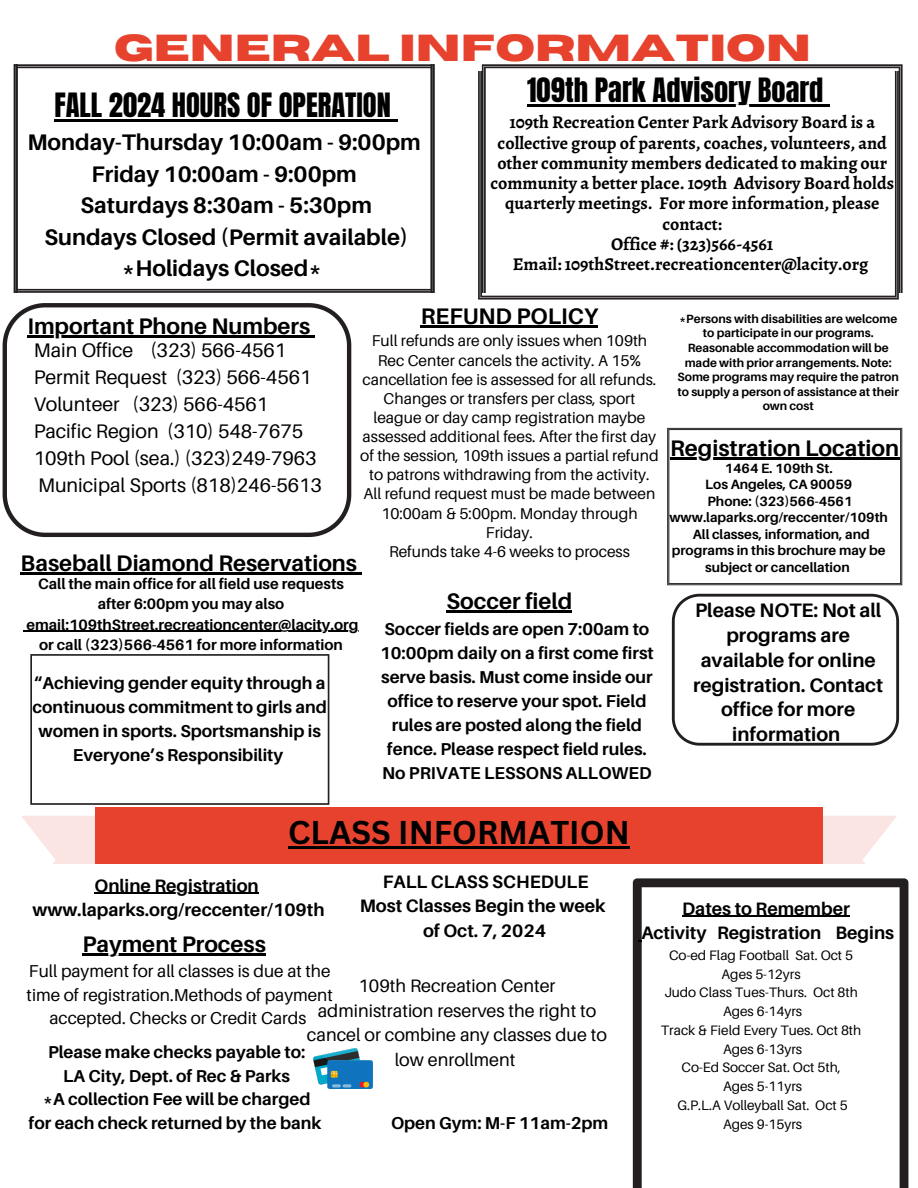
<style>
.page{position:relative;width:918px;height:1188px;background:#fff}
.page>*{position:absolute;margin:0;border:0;box-sizing:border-box;transform-origin:0 0}
.t1{font:700 37.5px "Horizon";color:#e7422d}
.t2{font:700 32.1px "Canva Sans";color:#000}
.t3{font:28.5px "Anton";color:#000}
.t4{font:700 22.5px/31.5px "Aileron";color:#000;text-align:center}
.t5{font:19.65px "Aileron";color:#000}
.t6{font:700 19.5px/24.8px "Aileron";color:#000;text-align:center}
.t7{font:700 18px/20.2px "Alegreya";color:#000;text-align:center}
.t8{font:700 18px "Aileron";color:#000}
.t9{font:18px/24.8px "Aileron";color:#000;text-align:center}
.t10{font:700 17.25px/24px "Aileron";color:#000;text-align:center}
.t11{font:17.25px/23.7px "Aileron";color:#000;text-align:center}
.t12{font:15.6px/19.2px "Aileron";color:#000;text-align:center}
.t13{font:700 15px/20.2px "Aileron";color:#000;text-align:center}
.t14{font:13.65px "Aileron";color:#000}
.t15{font:700 13.5px/16.5px "Aileron";color:#000;text-align:center}
.t16{font:700 12px/14.7px "Aileron";color:#000;text-align:center}
</style>
<div class="page">
<svg style="left:14px;top:65px;width:421px;height:228px"></svg>
<svg style="left:478px;top:71px;width:421px;height:229px"></svg>
<svg style="left:482px;top:64px;width:421px;height:229px"></svg>
<svg style="left:3px;top:303px;width:348px;height:234px"></svg>
<svg style="left:667px;top:428px;width:235px;height:157px"></svg>
<svg style="left:672px;top:594px;width:227px;height:152px"></svg>
<svg style="left:30px;top:654px;width:299px;height:151px"></svg>
<svg style="left:21px;top:816px;width:876px;height:48px"></svg>
<div style="left:95px;top:808px;width:728px;height:56px;background:#e7422d"></div>
<img style="left:314px;top:1048px;width:58px;height:41px">
<svg style="left:633px;top:878px;width:275px;height:310px"></svg>
<hr style="left:27px;top:335px;width:283px;height:2px;background:#000">
<hr style="left:421px;top:326px;width:177px;height:2px;background:#000">
<hr style="left:670px;top:457px;width:229px;height:2px;background:#000">
<hr style="left:21px;top:572px;width:336px;height:2px;background:#000">
<hr style="left:26px;top:631px;width:333px;height:1px;background:#000">
<hr style="left:447px;top:611px;width:125px;height:2px;background:#000">
<hr style="left:288px;top:846px;width:342px;height:2px;background:#000">
<hr style="left:95px;top:893px;width:164px;height:1px;background:#000">
<hr style="left:82px;top:953px;width:184px;height:2px;background:#000">
<hr style="left:682px;top:916px;width:168px;height:1px;background:#000">
<h1 class="t1" style="left:114px;top:29px;width:698px">GENERAL INFORMATION</h1>
<p class="t3" style="left:54px;top:85px;width:338px">FALL 2024 HOURS OF OPERATION</p>
<h3 class="t4" style="left:27px;top:126px;width:395px">Monday-Thursday 10:00am - 9:00pm<br>Friday 10:00am - 9:00pm<br>Saturdays 8:30am - 5:30pm<br>Sundays Closed (Permit available) *Holidays Closed*</h3>
<h6 class="t3" style="left:527px;top:70px;width:298px">109th Park Advisory Board</h6>
<p class="t7" style="left:491px;top:112px;width:405px">109th Recreation Center Park Advisory Board is a collective group of parents, coaches, volunteers, and other community members dedicated to making our community a better place. 109th Advisory Board holds quarterly meetings. For more information, please contact:</p>
<p class="t7" style="left:611px;top:234px;width:164px">Office #: (323)566-4561</p>
<p class="t7" style="left:513px;top:254px;width:357px">Email: 109thStreet.recreationcenter@lacity.org</p>
<p class="t4" style="left:421px;top:300px;width:179px">REFUND POLICY</p>
<p class="t12" style="left:360px;top:331px;width:300px">Full refunds are only issues when 109th Rec Center cancels the activity. A 15% cancellation fee is assessed for all refunds.<br>Changes or transfers per class, sport league or day camp registration maybe assessed additional fees. After the first day of the session, 109th issues a partial refund to patrons withdrawing from the activity.<br>All refund request must be made between 10:00am &amp; 5:00pm. Monday through Friday.</p>
<p class="t12" style="left:389px;top:541px;width:242px">Refunds take 4-6 weeks to process</p>
<p class="t4" style="left:27px;top:310px;width:284px">Important Phone Numbers</p>
<p class="t5" style="left:34px;top:338px;width:254px">Main Office (323) 566-4561</p>
<p class="t5" style="left:34px;top:365px;width:279px">Permit Request (323) 566-4561</p>
<p class="t5" style="left:34px;top:392px;width:236px">Volunteer (323) 566-4561</p>
<h6 class="t5" style="left:34px;top:419px;width:271px">Pacific Region (310) 548-7675</h6>
<p class="t5" style="left:34px;top:446px;width:284px">109th Pool (sea.) (323)249-7963</p>
<p class="t5" style="left:38px;top:473px;width:286px">Municipal Sports (818)246-5613</p>
<p class="t4" style="left:21px;top:547px;width:338px">Baseball Diamond Reservations</p>
<p class="t13" style="left:38px;top:574px;width:307px">Call the main office for all field use requests after 6:00pm you may also</p>
<p class="t13" style="left:26px;top:614px;width:334px">email:109thStreet.recreationcenter@lacity.org or call (323)566-4561 for more information</p>
<h6 class="t10" style="left:33px;top:670px;width:296px">“Achieving gender equity through a continuous commitment to girls and women in sports. Sportsmanship is Everyone’s Responsibility</h6>
<p class="t4" style="left:447px;top:585px;width:127px">Soccer field</p>
<p class="t10" style="left:380px;top:616px;width:275px">Soccer fields are open 7:00am to 10:00pm daily on a first come first serve basis. Must come inside our office to reserve your spot. Field rules are posted along the field fence. Please respect field rules.</p>
<p class="t10" style="left:382px;top:761px;width:271px">No PRIVATE LESSONS ALLOWED</p>
<p class="t16" style="left:677px;top:311px;width:223px">*Persons with disabilities are welcome to participate in our programs.<br>Reasonable accommodation will be made with prior arrangements. Note:<br>Some programs may require the patron to supply a person of assistance at their own cost</p>
<h5 class="t4" style="left:670px;top:432px;width:231px">Registration Location</h5>
<p class="t15" style="left:725px;top:460px;width:109px">1464 E. 109th St.</p>
<p class="t15" style="left:705px;top:476px;width:149px">Los Angeles, CA 90059</p>
<p class="t15" style="left:708px;top:492px;width:146px">Phone: (323)566-4561</p>
<p class="t15" style="left:669px;top:509px;width:220px">www.laparks.org/reccenter/109th</p>
<h6 class="t15" style="left:672px;top:525px;width:215px">All classes, information, and programs in this brochure may be subject or cancellation</h6>
<p class="t6" style="left:693px;top:598px;width:192px">Please NOTE: Not all programs are available for online registration. Contact office for more information</p>
<h6 class="t2" style="left:288px;top:810px;width:343px">CLASS INFORMATION</h6>
<p class="t8" style="left:383px;top:870px;width:207px">FALL CLASS SCHEDULE</p>
<p class="t8" style="left:360px;top:895px;width:247px">Most Classes Begin the week</p>
<p class="t8" style="left:423px;top:919px;width:124px">of Oct. 7, 2024</p>
<p class="t9" style="left:307px;top:973px;width:302px">109th Recreation Center administration reserves the right to cancel or combine any classes due to low enrollment</p>
<p class="t8" style="left:95px;top:874px;width:166px">Online Registration</p>
<p class="t8" style="left:32px;top:899px;width:294px">www.laparks.org/reccenter/109th</p>
<p class="t4" style="left:82px;top:928px;width:185px">Payment Process</p>
<p class="t11" style="left:27px;top:959px;width:308px">Full payment for all classes is due at the time of registration.Methods of payment accepted. Checks or Credit Cards</p>
<p class="t10" style="left:48px;top:1040px;width:259px">Please make checks payable to:</p>
<p class="t10" style="left:63px;top:1063px;width:228px">LA City, Dept. of Rec &amp; Parks</p>
<p class="t10" style="left:43px;top:1087px;width:269px">*A collection Fee will be charged</p>
<h2 class="t10" style="left:29px;top:1110px;width:294px">for each check returned by the bank</h2>
<p class="t10" style="left:391px;top:1111px;width:219px">Open Gym: M-F 11am-2pm</p>
<p class="t8" style="left:682px;top:897px;width:169px">Dates to Remember</p>
<p class="t8" style="left:641px;top:922px;width:254px">Activity Registration Begins</p>
<p class="t14" style="left:669px;top:946px;width:186px">Co-ed Flag Football Sat. Oct 5</p>
<h6 class="t14" style="left:722px;top:965px;width:81px">Ages 5-12yrs</h6>
<p class="t14" style="left:664px;top:984px;width:195px">Judo Class Tues-Thurs. Oct 8th</p>
<p class="t14" style="left:723px;top:1003px;width:81px">Ages 6-14yrs</p>
<p class="t14" style="left:661px;top:1022px;width:202px">Track &amp; Field Every Tues. Oct 8th</p>
<p class="t14" style="left:723px;top:1040px;width:81px">Ages 6-13yrs</p>
<p class="t14" style="left:681px;top:1059px;width:161px">Co-Ed Soccer Sat. Oct 5th,</p>
<p class="t14" style="left:723px;top:1078px;width:81px">Ages 5-11yrs</p>
<p class="t14" style="left:677px;top:1097px;width:172px">G.P.L.A Volleyball Sat. Oct 5</p>
<p class="t14" style="left:723px;top:1115px;width:81px">Ages 9-15yrs</p>
</div>
